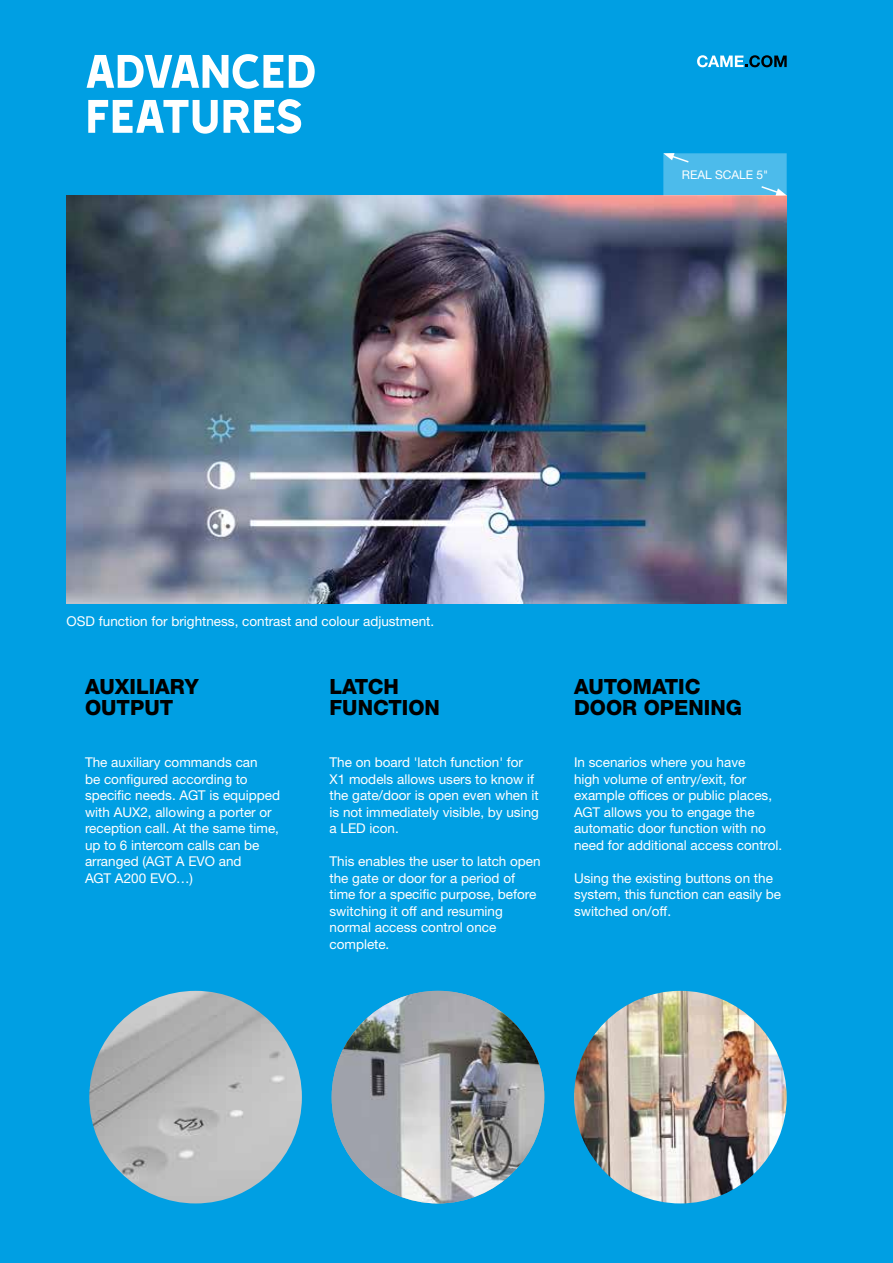
<style>
.page{position:relative;width:893px;height:1263px;background:#009fe3}
.page>*{position:absolute;margin:0;border:0;box-sizing:border-box;transform-origin:0 0}
.t1{font:54px/45px "Came Type";letter-spacing:-.025em;color:#fff}
.t2{font:800 21px/21px "Helvetica Neue LTW1 G";color:#000}
.t3{font:13.5px/16.5px "Helvetica Neue LTW1 G";color:#fff}
.t4{font:12px "Helvetica Neue LTW1 G";color:#fff}
</style>
<div class="page">
<img style="left:89px;top:991px;width:213px;height:212px;border-radius:106px">
<img style="left:332px;top:991px;width:212px;height:212px;border-radius:106px">
<img style="left:574px;top:991px;width:213px;height:212px;border-radius:106px">
<hr style="left:892px;top:0;width:1px;height:1263px;background:#fff">
<img style="left:67px;top:196px;width:720px;height:408px">
<div style="left:663px;top:153px;width:124px;height:43px;background:#4cbbeb"></div>
<svg style="left:697px;top:55px;width:90px;height:12px"></svg>
<svg style="left:663px;top:153px;width:27px;height:11px"></svg>
<svg style="left:760px;top:185px;width:27px;height:11px"></svg>
<h1 class="t1" style="left:85px;top:48px;width:233px">ADVANCED<br>FEATURES</h1>
<p class="t3" style="left:67px;top:613px;width:369px">OSD function for brightness, contrast and colour adjustment.</p>
<p class="t4" style="left:682px;top:167px;width:88px">REAL SCALE 5"</p>
<h2 class="t2" style="left:85px;top:676px;width:115px">AUXILIARY<br>OUTPUT</h2>
<h2 class="t2" style="left:330px;top:676px;width:112px">LATCH<br>FUNCTION</h2>
<h2 class="t2" style="left:574px;top:676px;width:169px">AUTOMATIC<br>DOOR OPENING</h2>
<p class="t3" style="left:85px;top:754px;width:196px">The auxiliary commands can<br>be configured according to specific needs. AGT is equipped with AUX2, allowing a porter or reception call. At the same time, up to 6 intercom calls can be arranged (AGT A EVO and<br>AGT A200 EVO…)</p>
<p class="t3" style="left:330px;top:754px;width:211px">The on board 'latch function' for<br>X1 models allows users to know if the gate/door is open even when it is not immediately visible, by using a LED icon.</p>
<p class="t3" style="left:330px;top:853px;width:213px">This enables the user to latch open the gate or door for a period of time for a specific purpose, before switching it off and resuming normal access control once complete.</p>
<p class="t3" style="left:574px;top:754px;width:210px">In scenarios where you have<br>high volume of entry/exit, for example offices or public places,<br>AGT allows you to engage the automatic door function with no need for additional access control.</p>
<p class="t3" style="left:574px;top:869px;width:209px">Using the existing buttons on the system, this function can easily be switched on/off.</p>
</div>
